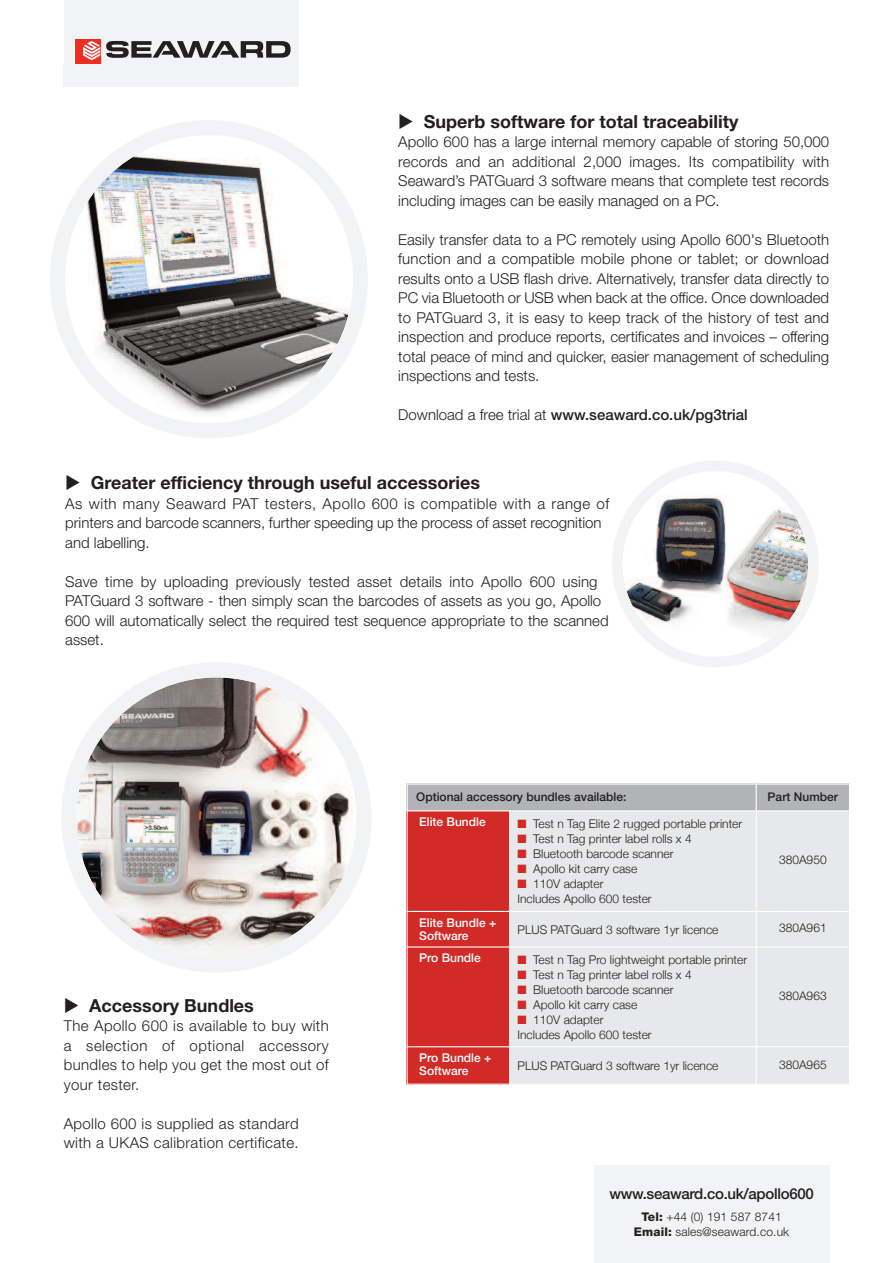
<style>
.page{position:relative;width:893px;height:1263px;background:#fff}
.page>*{position:absolute;margin:0;border:0;box-sizing:border-box;transform-origin:0 0}
.t1{font:700 18px "Helvetica Neue";color:#231f20}
.t2{font:300 15px/19.5px "Helvetica Neue";color:#231f20;text-align:justify}
.t3{font:300 15px/19.5px "Helvetica Neue";letter-spacing:.025em;color:#231f20}
.t4{font:500 15px "Helvetica Neue";color:#231f20}
.t5{font:500 15px "Helvetica Neue";letter-spacing:-.02em;color:#231f20}
.t6{font:300 12px/15px "Helvetica Neue";color:#231f20}
.t7{font:500 12px/12.9px "Helvetica Neue";color:#fff}
.t8{font:500 12px "Helvetica Neue";color:#231f20}
.s1{font-weight:300}
.s2{color:#d12a27}
.s3{font-weight:800}
</style>
<div class="page">
<svg style="left:50px;top:120px;width:318px;height:318px"></svg>
<img style="left:612px;top:461px;width:206px;height:206px">
<div style="left:594px;top:1165px;width:235px;height:98px;background:#f2f3f4"></div>
<img style="left:62px;top:663px;width:309px;height:309px">
<div style="left:407px;top:783px;width:349px;height:28px;background:#b2b3b7"></div>
<div style="left:756px;top:783px;width:94px;height:28px;background:#b2b3b7"></div>
<div style="left:407px;top:811px;width:103px;height:100px;background:#d12a27"></div>
<div style="left:510px;top:811px;width:246px;height:100px;background:#e7e8e9"></div>
<div style="left:756px;top:811px;width:94px;height:100px;background:#e7e8e9"></div>
<div style="left:407px;top:911px;width:103px;height:36px;background:#d12a27"></div>
<div style="left:510px;top:911px;width:246px;height:36px;background:#e7e8e9"></div>
<div style="left:756px;top:911px;width:94px;height:36px;background:#e7e8e9"></div>
<div style="left:407px;top:947px;width:103px;height:100px;background:#d12a27"></div>
<div style="left:510px;top:947px;width:246px;height:100px;background:#e7e8e9"></div>
<div style="left:756px;top:947px;width:94px;height:100px;background:#e7e8e9"></div>
<div style="left:407px;top:1047px;width:103px;height:38px;background:#d12a27"></div>
<div style="left:510px;top:1047px;width:246px;height:38px;background:#e7e8e9"></div>
<div style="left:756px;top:1047px;width:94px;height:38px;background:#e7e8e9"></div>
<hr style="left:407px;top:783px;width:1px;height:302px;background:#fff">
<hr style="left:509px;top:810px;width:1px;height:275px;background:#fff">
<hr style="left:756px;top:783px;width:1px;height:302px;background:#fff">
<hr style="left:849px;top:783px;width:1px;height:302px;background:#fff">
<hr style="left:407px;top:783px;width:443px;height:1px;background:#fff">
<hr style="left:407px;top:810px;width:443px;height:1px;background:#fff">
<hr style="left:407px;top:911px;width:443px;height:1px;background:#fff">
<hr style="left:407px;top:946px;width:443px;height:1px;background:#fff">
<hr style="left:407px;top:1046px;width:443px;height:1px;background:#fff">
<hr style="left:407px;top:1083px;width:443px;height:2px;background:#fff">
<div style="left:64px;top:0;width:235px;height:87px;background:#f2f3f4"></div>
<div style="left:75px;top:40px;width:25px;height:24px;background:#ee2e22"></div>
<svg style="left:83px;top:41px;width:17px;height:19px"></svg>
<svg style="left:106px;top:41px;width:185px;height:17px"></svg>
<p class="t1" style="left:398px;top:115px;width:342px">◆ Superb software for total traceability</p>
<p class="t2" style="left:398px;top:133px;width:432px">Apollo 600 has a large internal memory capable of storing 50,000 records and an additional 2,000 images. Its compatibility with Seaward’s PATGuard 3 software means that complete test records including images can be easily managed on a PC.</p>
<p class="t2" style="left:398px;top:231px;width:432px">Easily transfer data to a PC remotely using Apollo 600's Bluetooth function and a compatible mobile phone or tablet; or download results onto a USB flash drive. Alternatively, transfer data directly to PC via Bluetooth or USB when back at the office. Once downloaded to PATGuard 3, it is easy to keep track of the history of test and inspection and produce reports, certificates and invoices – offering total peace of mind and quicker, easier management of scheduling inspections and tests.</p>
<p class="t4" style="left:398px;top:409px;width:351px"><span class="s1">Download a free trial at</span> www.seaward.co.uk/pg3trial</p>
<p class="t1" style="left:65px;top:476px;width:416px">◆ Greater efficiency through useful accessories</p>
<p class="t2" style="left:65px;top:495px;width:545px;text-align:left">As with many Seaward PAT testers, Apollo 600 is compatible with a range of printers and barcode scanners, further speeding up the process of asset recognition and labelling.</p>
<p class="t2" style="left:65px;top:573px;width:545px;text-align:left">Save time by uploading previously tested asset details into Apollo 600 using PATGuard 3 software - then simply scan the barcodes of assets as you go, Apollo 600 will automatically select the required test sequence appropriate to the scanned asset.</p>
<p class="t1" style="left:64px;top:999px;width:192px">◆ Accessory Bundles</p>
<p class="t2" style="left:64px;top:1018px;width:267px">The Apollo 600 is available to buy with a selection of optional accessory bundles to help you get the most out of your tester.</p>
<p class="t3" style="left:64px;top:1115px;width:236px">Apollo 600 is supplied as standard with a UKAS calibration certificate.</p>
<p class="t8" style="left:416px;top:792px;width:212px">Optional accessory bundles available:</p>
<p class="t8" style="left:768px;top:792px;width:72px">Part Number</p>
<p class="t7" style="left:419px;top:815px;width:68px">Elite Bundle</p>
<p class="t6" style="left:517px;top:816px;width:226px"><span class="s2">■</span> Test n Tag Elite 2 rugged portable printer</p>
<p class="t6" style="left:517px;top:831px;width:176px"><span class="s2">■</span> Test n Tag printer label rolls x 4</p>
<p class="t6" style="left:517px;top:846px;width:158px"><span class="s2">■</span> Bluetooth barcode scanner</p>
<p class="t6" style="left:517px;top:861px;width:121px"><span class="s2">■</span> Apollo kit carry case</p>
<p class="t6" style="left:517px;top:876px;width:136px"><span class="s2">■</span> 110V adapter<br>Includes Apollo 600 tester</p>
<p class="t6" style="left:779px;top:854px;width:49px">380A950</p>
<p class="t7" style="left:419px;top:916px;width:79px">Elite Bundle +<br>Software</p>
<p class="t6" style="left:517px;top:922px;width:203px">PLUS PATGuard 3 software 1yr licence</p>
<p class="t6" style="left:779px;top:922px;width:49px">380A961</p>
<p class="t7" style="left:419px;top:951px;width:63px">Pro Bundle</p>
<p class="t6" style="left:517px;top:952px;width:231px"><span class="s2">■</span> Test n Tag Pro lightweight portable printer</p>
<p class="t6" style="left:517px;top:967px;width:176px"><span class="s2">■</span> Test n Tag printer label rolls x 4</p>
<p class="t6" style="left:517px;top:982px;width:158px"><span class="s2">■</span> Bluetooth barcode scanner</p>
<p class="t6" style="left:517px;top:997px;width:121px"><span class="s2">■</span> Apollo kit carry case</p>
<p class="t6" style="left:517px;top:1012px;width:136px"><span class="s2">■</span> 110V adapter<br>Includes Apollo 600 tester</p>
<p class="t6" style="left:779px;top:989px;width:49px">380A963</p>
<p class="t7" style="left:419px;top:1051px;width:74px">Pro Bundle +<br>Software</p>
<p class="t6" style="left:517px;top:1058px;width:203px">PLUS PATGuard 3 software 1yr licence</p>
<p class="t6" style="left:779px;top:1058px;width:49px">380A965</p>
<p class="t5" style="left:609px;top:1188px;width:206px">www.seaward.co.uk/apollo600</p>
<p class="t6" style="left:634px;top:1210px;width:157px;text-align:center"><span class="s3">Tel:</span> +44 (0) 191 587 8741<br><span class="s3">Email:</span> sales@seaward.co.uk</p>
</div>
